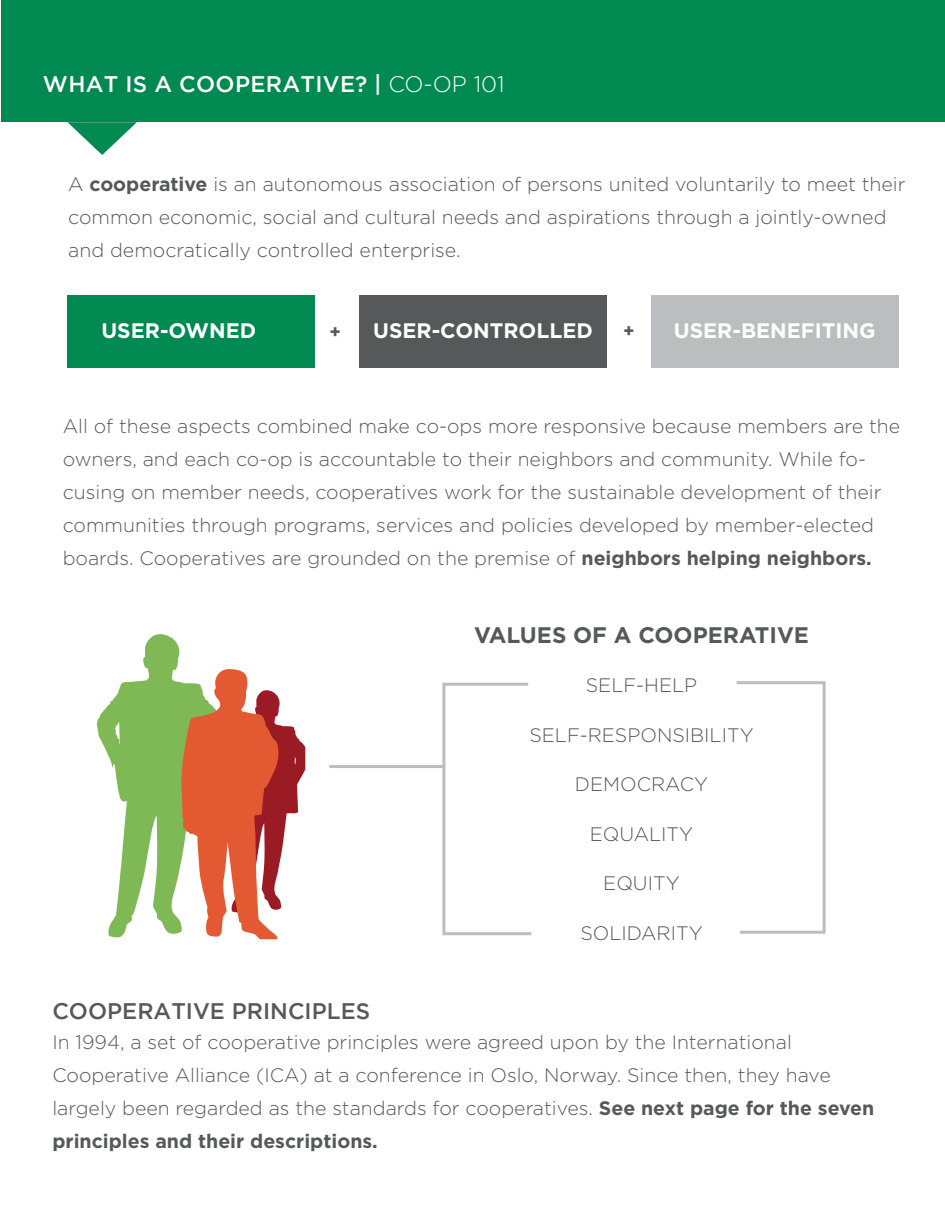
<style>
.page{position:relative;width:945px;height:1215px;background:#fff}
.page>*{position:absolute;margin:0;border:0;box-sizing:border-box;transform-origin:0 0}
.t1{font:500 22.5px "Gotham";letter-spacing:.015em;color:#fff}
.t2{font:500 22.5px "Gotham";color:#57585a}
.t3{font:700 22.5px "Gotham";color:#57585a}
.t4{font:700 21px "Gotham";color:#fff}
.t5{font:300 19.5px/33px "Gotham";color:#57585a}
.t6{font:700 18px "Gotham";color:#57585a}
.s1{font-weight:300}
.s2{font-weight:700}
</style>
<div class="page">
<hr style="left:329px;top:765px;width:115px;height:3px;background:#bbbdbf">
<div style="left:1px;top:1px;width:931px;height:121px;background:#008a52"></div>
<svg style="left:67px;top:122px;width:70px;height:33px"></svg>
<div style="left:68px;top:295px;width:247px;height:72px;background:#008a52"></div>
<div style="left:359px;top:295px;width:248px;height:72px;background:#57585a"></div>
<div style="left:651px;top:295px;width:248px;height:72px;background:#bbbdbf"></div>
<svg style="left:96px;top:635px;width:209px;height:304px"></svg>
<hr style="left:442px;top:683px;width:3px;height:249px;background:#bbbdbf">
<hr style="left:444px;top:683px;width:84px;height:3px;background:#bbbdbf">
<hr style="left:442px;top:932px;width:89px;height:3px;background:#bbbdbf">
<hr style="left:823px;top:683px;width:3px;height:249px;background:#bbbdbf">
<hr style="left:740px;top:931px;width:86px;height:3px;background:#bbbdbf">
<hr style="left:737px;top:681px;width:89px;height:3px;background:#bbbdbf">
<div style="left:932px;top:0;width:13px;height:121px;background:#008a52"></div>
<p class="t1" style="left:43px;top:71px;width:463px">WHAT IS A COOPERATIVE? | <span class="s1">CO-OP 101</span></p>
<p class="t5" style="left:68px;top:167px;width:839px">A <span class="s2">cooperative</span> is an autonomous association of persons united voluntarily to meet their common economic, social and cultural needs and aspirations through a jointly-owned and democratically controlled enterprise.</p>
<p class="t4" style="left:101px;top:316px;width:156px">USER-OWNED</p>
<p class="t4" style="left:373px;top:316px;width:221px">USER-CONTROLLED</p>
<p class="t4" style="left:674px;top:316px;width:203px">USER-BENEFITING</p>
<p class="t6" style="left:329px;top:320px;width:13px">+</p>
<p class="t6" style="left:623px;top:319px;width:13px">+</p>
<p class="t5" style="left:63px;top:409px;width:839px">All of these aspects combined make co-ops more responsive because members are the owners, and each co-op is accountable to their neighbors and community. While fo&shy;cusing on member needs, cooperatives work for the sustainable development of their communities through programs, services and policies developed by member-elected boards. Cooperatives are grounded on the premise of <span class="s2">neighbors helping neighbors.</span></p>
<p class="t2" style="left:52px;top:999px;width:319px">COOPERATIVE PRINCIPLES</p>
<p class="t3" style="left:474px;top:620px;width:336px">VALUES OF A COOPERATIVE</p>
<p class="t5" style="left:586px;top:669px;width:113px">SELF-HELP</p>
<p class="t5" style="left:529px;top:718px;width:226px">SELF-RESPONSIBILITY</p>
<p class="t5" style="left:575px;top:768px;width:135px">DEMOCRACY</p>
<p class="t5" style="left:590px;top:817px;width:105px">EQUALITY</p>
<p class="t5" style="left:603px;top:867px;width:78px">EQUITY</p>
<p class="t5" style="left:580px;top:916px;width:124px">SOLIDARITY</p>
<p class="t5" style="left:52px;top:1026px;width:824px">In 1994, a set of cooperative principles were agreed upon by the International Cooperative Alliance (ICA) at a conference in Oslo, Norway. Since then, they have largely been regarded as the standards for cooperatives. <span class="s2">See next page for the seven principles and their descriptions.</span></p>
</div>
